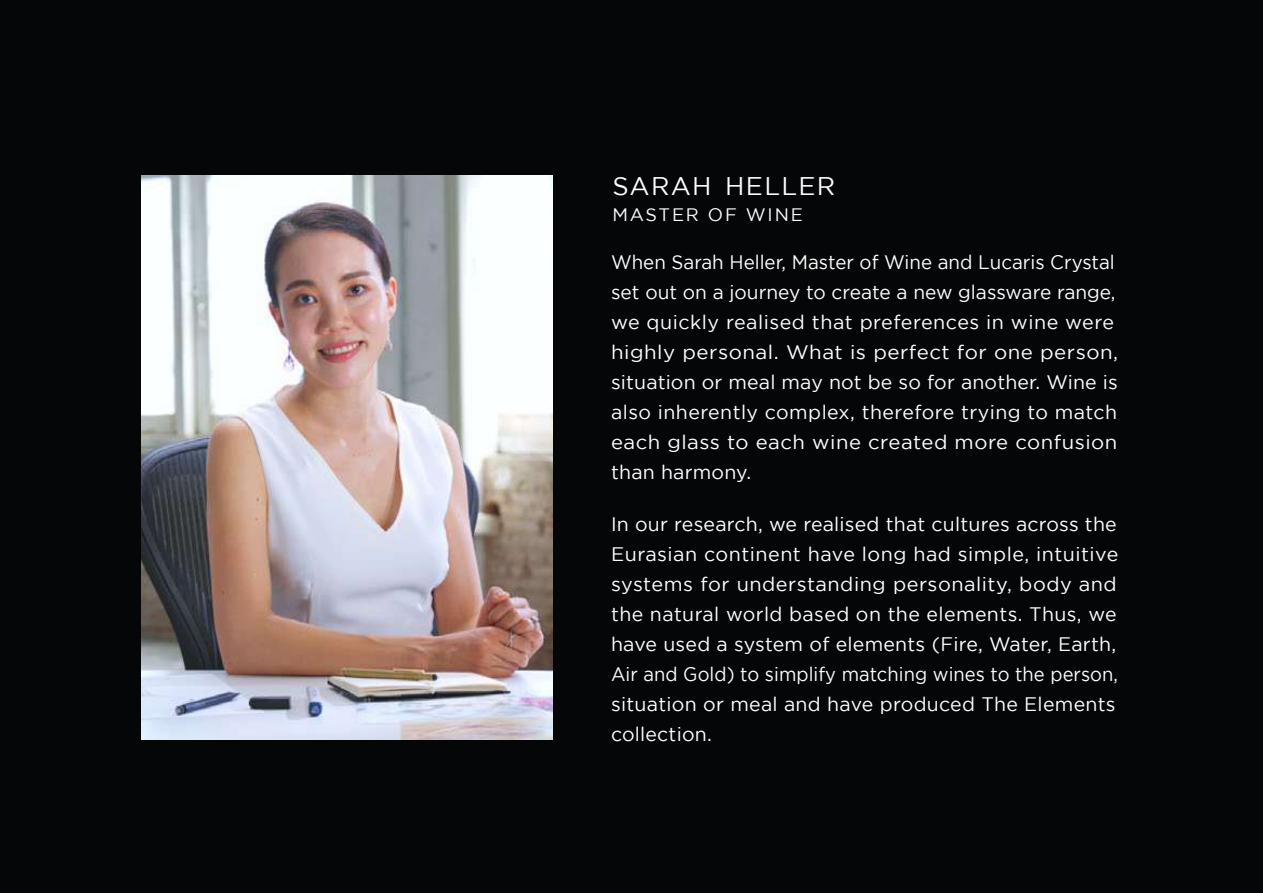
<style>
.page{position:relative;width:1263px;height:893px;background:#050607}
.page>*{position:absolute;margin:0;border:0;box-sizing:border-box;transform-origin:0 0}
.t1{font:25.5px "Gotham";letter-spacing:.05em;color:#fff}
.t2{font:19.5px/30px "Gotham";letter-spacing:.01em;color:#fff}
.t3{font:19.5px/30px "Gotham";letter-spacing:.01em;color:#fff;scale:.96 1}
.t4{font:18px "Gotham";letter-spacing:.1em;color:#fff}
</style>
<div class="page">
<img style="left:141px;top:176px;width:411px;height:564px">
<h1 class="t1" style="left:612px;top:176px;width:224px">SARAH HELLER</h1>
<p class="t4" style="left:612px;top:205px;width:192px">MASTER OF WINE</p>
<p class="t3" style="left:611px;top:248px;width:530px">When Sarah Heller, Master of Wine and Lucaris Crystal set out on a journey to create a new glassware range, we quickly realised that preferences in wine were highly personal. What is perfect for one person, situation or meal may not be so for another. Wine is also inherently complex, therefore trying to match each glass to each wine created more confusion than harmony.</p>
<p class="t2" style="left:611px;top:511px;width:509px">In our research, we realised that cultures across the Eurasian continent have long had simple, intuitive systems for understanding personality, body and the natural world based on the elements. Thus, we have used a system of elements (Fire, Water, Earth, Air and Gold) to simplify matching wines to the person, situation or meal and have produced The Elements collection.</p>
</div>
